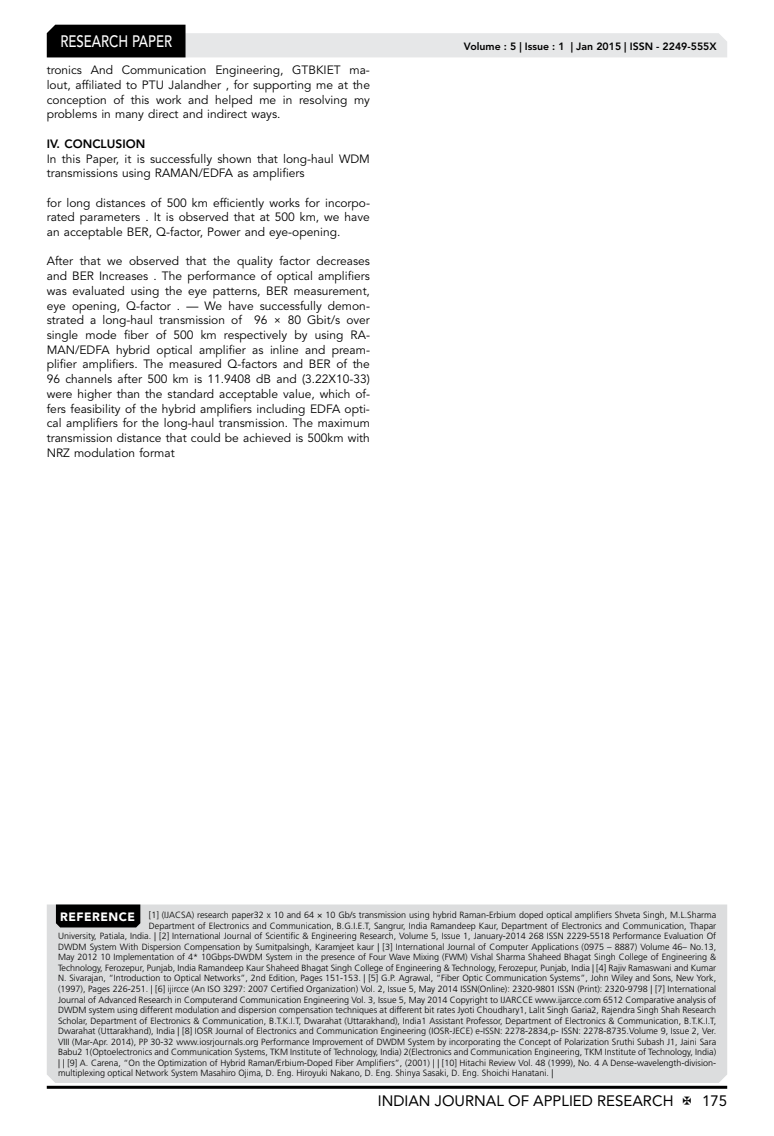
<style>
.page{position:relative;width:774px;height:1136px;background:#fff}
.page>*{position:absolute;margin:0;border:0;box-sizing:border-box;transform-origin:0 0}
.t1{font:500 16.5px "Avenir LT Std";color:#fff;scale:.8 1}
.t2{font:15px "Avenir LT Std";color:#000}
.t3{font:12px/14.7px "Avenir LT Std";color:#000;text-align:justify}
.t4{font:800 12px "Avenir LT Std";color:#000}
.t5{font:800 10.5px "Avenir LT Std";color:#000}
.t6{font:300 9px "Frutiger LT Std";color:#000}
.s1{font-family:"Avenir LT Std";font-weight:900;font-size:12px;color:#fff}
</style>
<div class="page">
<hr style="left:47px;top:1085px;width:680px;height:3px;background:#000">
<svg style="left:47px;top:25px;width:680px;height:32px"></svg>
<div style="left:47px;top:904px;width:680px;height:178px;background:#dcddde"></div>
<div style="left:56px;top:904px;width:84px;height:23px;background:#000"></div>
<h1 class="t1" style="left:60px;top:32px;width:139px">RESEARCH PAPER</h1>
<h3 class="t3" style="left:47px;top:63px;width:325px">tronics And Communication Engineering, GTBKIET ma&shy;lout, affiliated to PTU Jalandher , for supporting me at the conception of this work and helped me in resolving my problems in many direct and indirect ways.</h3>
<h3 class="t4" style="left:47px;top:136px;width:100px">IV. CONCLUSION</h3>
<h3 class="t3" style="left:47px;top:151px;width:325px">In this Paper, it is successfully shown that long-haul WDM transmissions using RAMAN/EDFA as amplifiers</h3>
<h3 class="t3" style="left:47px;top:195px;width:325px">for long distances of 500 km efficiently works for incorpo&shy;rated parameters . It is observed that at 500 km, we have an acceptable BER, Q-factor, Power and eye-opening.</h3>
<p class="t3" style="left:47px;top:254px;width:325px">After that we observed that the quality factor decreases and BER Increases . The performance of optical amplifiers was evaluated using the eye patterns, BER measurement, eye opening, Q-factor . — We have successfully demon&shy;strated a long-haul transmission of 96 × 80 Gbit/s over single mode fiber of 500 km respectively by using RA-MAN/EDFA hybrid optical amplifier as inline and pream&shy;plifier amplifiers. The measured Q-factors and BER of the 96 channels after 500 km is 11.9408 dB and (3.22X10-33) were higher than the standard acceptable value, which of&shy;fers feasibility of the hybrid amplifiers including EDFA opti&shy;cal amplifiers for the long-haul transmission. The maximum transmission distance that could be achieved is 500km with NRZ modulation format</p>
<p class="t5" style="left:464px;top:41px;width:254px">Volume : 5 | Issue : 1 | Jan 2015 | ISSN - 2249-555X</p>
<p class="t6" style="left:60px;top:910px;width:657px"><span class="s1">REFERENCE</span> [1] (IJACSA) research paper32 x 10 and 64 × 10 Gb/s transmission using hybrid Raman-Erbium doped optical amplifiers Shveta Singh, M.L.Sharma</p>
<p class="t6" style="left:149px;top:920px;width:569px">Department of Electronics and Communication, B.G.I.E.T, Sangrur, India Ramandeep Kaur, Department of Electronics and Communication, Thapar</p>
<p class="t6" style="left:58px;top:931px;width:659px">University, Patiala, India. | [2] International Journal of Scientific &amp; Engineering Research, Volume 5, Issue 1, January-2014 268 ISSN 2229-5518 Performance Evaluation Of</p>
<p class="t6" style="left:58px;top:941px;width:660px">DWDM System With Dispersion Compensation by Sumitpalsingh, Karamjeet kaur | [3] International Journal of Computer Applications (0975 – 8887) Volume 46– No.13,</p>
<p class="t6" style="left:58px;top:952px;width:660px">May 2012 10 Implementation of 4* 10Gbps-DWDM System in the presence of Four Wave Mixing (FWM) Vishal Sharma Shaheed Bhagat Singh College of Engineering &amp;</p>
<p class="t6" style="left:58px;top:962px;width:660px">Technology, Ferozepur, Punjab, India Ramandeep Kaur Shaheed Bhagat Singh College of Engineering &amp; Technology, Ferozepur, Punjab, India | [4] Rajiv Ramaswani and Kumar</p>
<p class="t6" style="left:58px;top:973px;width:660px">N. Sivarajan, “Introduction to Optical Networks”, 2nd Edition, Pages 151-153. | [5] G.P. Agrawal, “Fiber Optic Communication Systems”, John Wiley and Sons, New York,</p>
<p class="t6" style="left:58px;top:983px;width:659px">(1997), Pages 226-251. | [6] ijircce (An ISO 3297: 2007 Certified Organization) Vol. 2, Issue 5, May 2014 ISSN(Online): 2320-9801 ISSN (Print): 2320-9798 | [7] International</p>
<p class="t6" style="left:58px;top:994px;width:659px">Journal of Advanced Research in Computerand Communication Engineering Vol. 3, Issue 5, May 2014 Copyright to IJARCCE www.ijarcce.com 6512 Comparative analysis of</p>
<p class="t6" style="left:58px;top:1004px;width:660px">DWDM system using different modulation and dispersion compensation techniques at different bit rates Jyoti Choudhary1, Lalit Singh Garia2, Rajendra Singh Shah Research</p>
<p class="t6" style="left:58px;top:1015px;width:660px">Scholar, Department of Electronics &amp; Communication, B.T.K.I.T, Dwarahat (Uttarakhand), India1 Assistant Professor, Department of Electronics &amp; Communication, B.T.K.I.T,</p>
<p class="t6" style="left:58px;top:1025px;width:660px">Dwarahat (Uttarakhand), India | [8] IOSR Journal of Electronics and Communication Engineering (IOSR-JECE) e-ISSN: 2278-2834,p- ISSN: 2278-8735.Volume 9, Issue 2, Ver.</p>
<p class="t6" style="left:58px;top:1036px;width:659px">VIII (Mar-Apr. 2014), PP 30-32 www.iosrjournals.org Performance Improvement of DWDM System by incorporating the Concept of Polarization Sruthi Subash J1, Jaini Sara</p>
<p class="t6" style="left:58px;top:1046px;width:659px">Babu2 1(Optoelectronics and Communication Systems, TKM Institute of Technology, India) 2(Electronics and Communication Engineering, TKM Institute of Technology, India)</p>
<p class="t6" style="left:58px;top:1057px;width:659px">| | [9] A. Carena, “On the Optimization of Hybrid Raman/Erbium-Doped Fiber Amplifiers”, (2001) | | [10] Hitachi Review Vol. 48 (1999), No. 4 A Dense-wavelength-division-</p>
<p class="t6" style="left:58px;top:1067px;width:497px">multiplexing optical Network System Masahiro Ojima, D. Eng. Hiroyuki Nakano, D. Eng. Shinya Sasaki, D. Eng. Shoichi Hanatani. |</p>
<h2 class="t2" style="left:378px;top:1091px;width:297px">INDIAN JOURNAL OF APPLIED RESEARCH</h2>
<h2 class="t2" style="left:702px;top:1091px;width:27px">175</h2>
</div>
